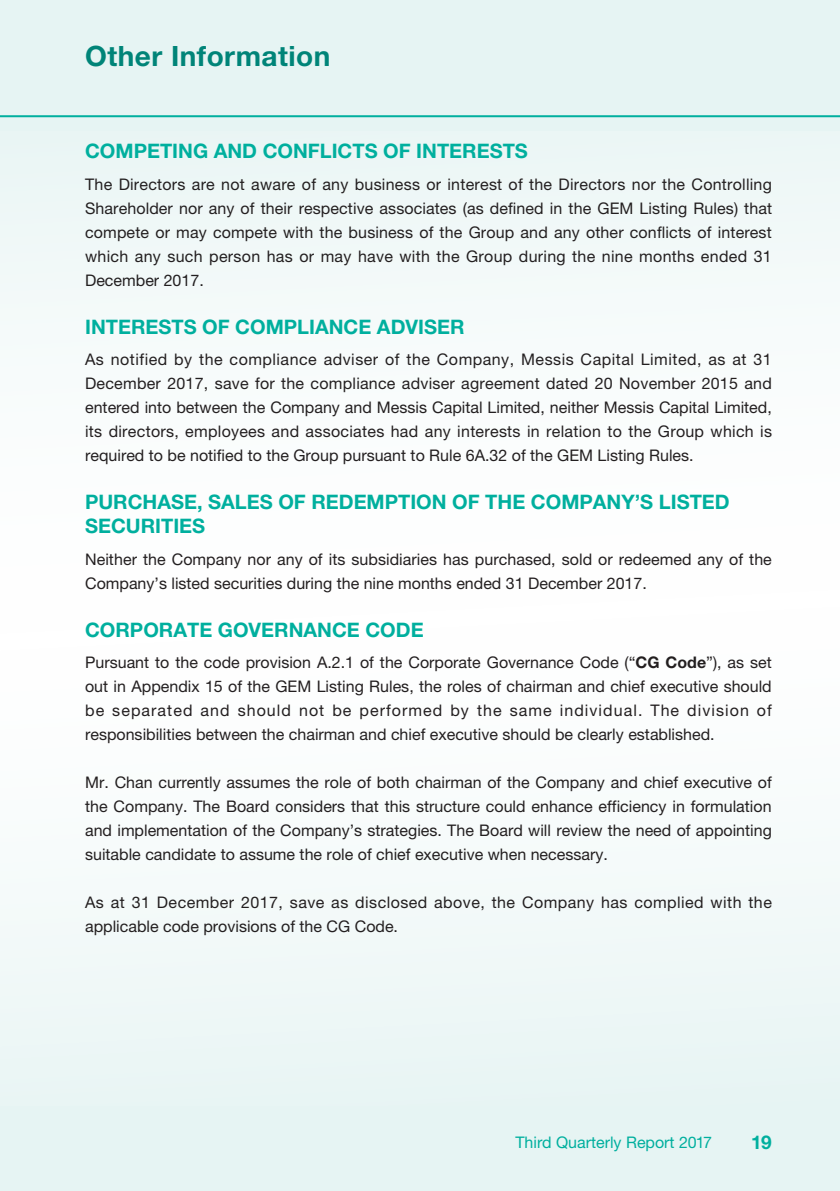
<style>
.page{position:relative;width:840px;height:1191px;background:#fff}
.page>*{position:absolute;margin:0;border:0;box-sizing:border-box;transform-origin:0 0}
.t1{font:700 28px "Helvetica Neue LT Std";letter-spacing:.015em;color:#008478}
._01_H1{font:700 20px/24px "Helvetica Neue LT Std";color:#00af9e}
.t2{font:700 19px "Helvetica Neue LT Std";color:#00af9e}
._00_txt{font:16px/24px "Helvetica Neue LT Std";color:#231f20;text-align:justify}
._00_txt-2{font:16px/24px "Helvetica Neue LT Std";letter-spacing:.03em;color:#231f20}
.t3{font:16px "Helvetica Neue LT Std";color:#00af9e}
.s1{font-weight:700}
</style>
<div class="page">
<div style="left:0;top:0;width:839px;height:1191px;background:#e6f4f3"></div>
<hr style="left:0;top:115px;width:839px;height:2px;background:#00af9e">
<div style="left:0;top:132px;width:839px;height:973px;background:#f7fbfb"></div>
<p class="t1" style="left:85px;top:38px;width:247px">Other Information</p>
<p class="_01_H1" style="left:85px;top:139px;width:444px">COMPETING AND CONFLICTS OF INTERESTS</p>
<p class="_00_txt" style="left:85px;top:172px;width:688px">The Directors are not aware of any business or interest of the Directors nor the Controlling Shareholder nor any of their respective associates (as defined in the GEM Listing Rules) that compete or may compete with the business of the Group and any other conflicts of interest which any such person has or may have with the Group during the nine months ended 31<br>December 2017.</p>
<p class="_01_H1" style="left:85px;top:314px;width:380px">INTERESTS OF COMPLIANCE ADVISER</p>
<p class="_00_txt" style="left:85px;top:347px;width:688px">As notified by the compliance adviser of the Company, Messis Capital Limited, as at 31<br>December 2017, save for the compliance adviser agreement dated 20 November 2015 and entered into between the Company and Messis Capital Limited, neither Messis Capital Limited, its directors, employees and associates had any interests in relation to the Group which is required to be notified to the Group pursuant to Rule 6A.32 of the GEM Listing Rules.</p>
<p class="_01_H1" style="left:85px;top:489px;width:645px">PURCHASE, SALES OF REDEMPTION OF THE COMPANY’S LISTED<br>SECURITIES</p>
<p class="_00_txt" style="left:85px;top:547px;width:687px">Neither the Company nor any of its subsidiaries has purchased, sold or redeemed any of the<br>Company’s listed securities during the nine months ended 31 December 2017.</p>
<p class="_01_H1" style="left:85px;top:617px;width:340px">CORPORATE GOVERNANCE CODE</p>
<p class="_00_txt" style="left:85px;top:650px;width:688px">Pursuant to the code provision A.2.1 of the Corporate Governance Code (“<span class="s1">CG Code</span>”), as set out in Appendix 15 of the GEM Listing Rules, the roles of chairman and chief executive should be separated and should not be performed by the same individual. The division of responsibilities between the chairman and chief executive should be clearly established.</p>
<p class="_00_txt" style="left:85px;top:770px;width:688px">Mr. Chan currently assumes the role of both chairman of the Company and chief executive of the Company. The Board considers that this structure could enhance efficiency in formulation and implementation of the Company’s strategies. The Board will review the need of appointing suitable candidate to assume the role of chief executive when necessary.</p>
<p class="_00_txt-2" style="left:85px;top:890px;width:688px">As at 31 December 2017, save as disclosed above, the Company has complied with the applicable code provisions of the CG Code.</p>
<p class="t3" style="left:515px;top:1132px;width:198px">Third Quarterly Report 2017</p>
<p class="t2" style="left:750px;top:1130px;width:22px">19</p>
</div>
